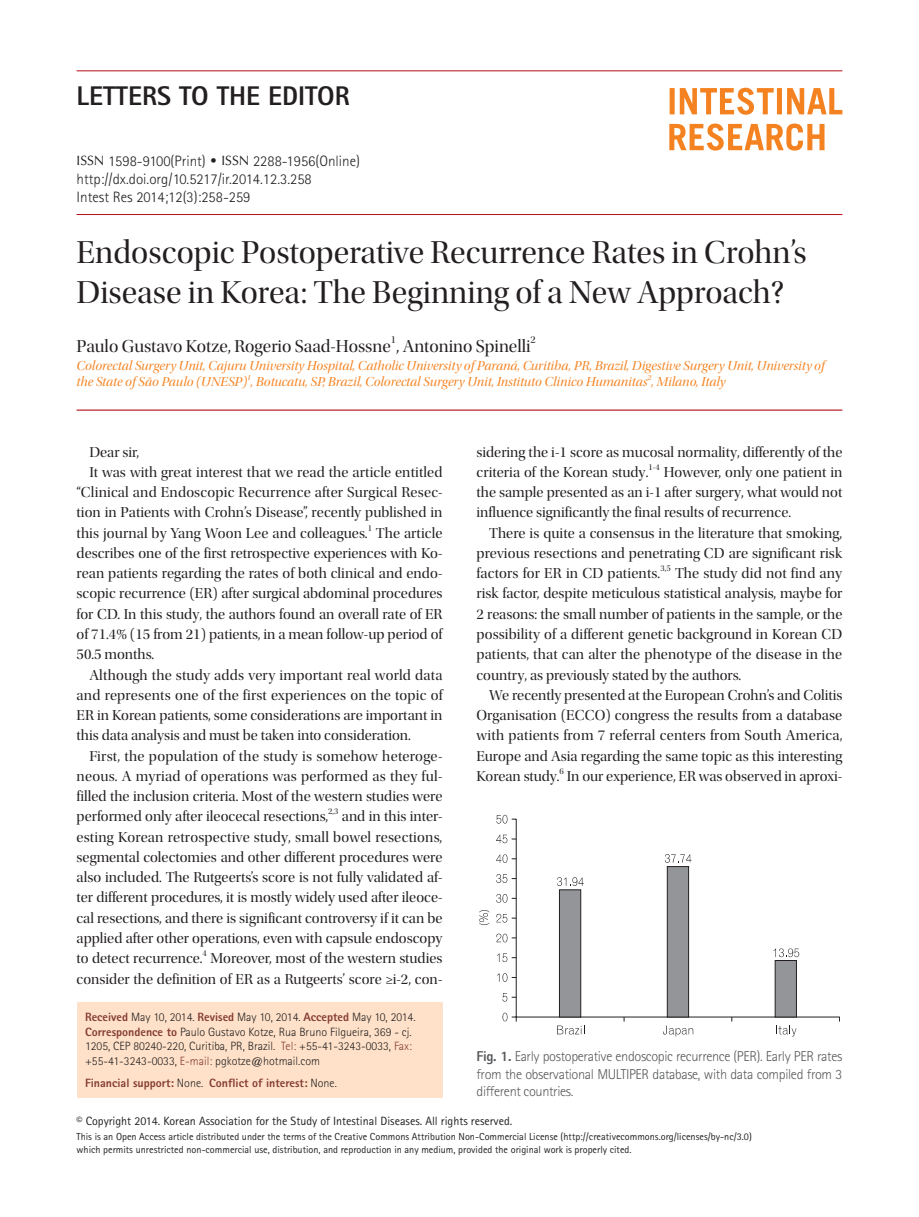
<style>
.page{position:relative;width:919px;height:1217px;background:#fff}
.page>*{position:absolute;margin:0;border:0;box-sizing:border-box;transform-origin:0 0}
.영문제목{font:33px/39.6px "Utopia Std Disp";color:#231f20}
.논문종류{font:800 27px "Rotis Sans Serif Std";color:#231f20}
.영문이름{font:18px "Utopia Std Disp";color:#231f20}
.영문본문{font:15px/20.2px "Utopia Std Disp";color:#231f20;text-align:justify}
.s0{font:300 15px "Rotis Sans Serif Std";color:#231f20}
.영문-그림{font:300 14.25px/17.1px "Rotis Sans Serif Std";letter-spacing:-.025em;color:#57585a;text-align:justify}
.영문소속{font:13.5px/16.2px "Utopia Std Disp It";color:#f58220}
.교신저자{font:300 12px/14.4px "Rotis Sans Serif Std";color:#231f20;text-align:justify}
.copyright{font:12px "Rotis Sans Serif Std";color:#231f20}
.교신저자-2{font:800 12px "Rotis Sans Serif Std";color:#843c2f}
.영문이름-2{font:10.5px "Utopia Std Disp";color:#231f20}
.copyright-2{font:10.2px/12.3px "Rotis Sans Serif Std";color:#231f20}
.영문본문-2{font:8.7px "Utopia Std Disp";color:#231f20}
.영문소속-2{font:7.8px "Utopia Std Disp It";color:#f58220}
.s1{font-family:"Optima LT Std";font-weight:400;font-size:13.5px}
.s2{font-weight:800;color:#843c2f}
.s3{color:#843c2f}
.s4{font-weight:300;color:#231f20}
.s5{font-weight:800}
</style>
<div class="page">
<div style="left:77px;top:1002px;width:365px;height:95px;background:#fee1c8"></div>
<hr style="left:77px;top:70px;width:765px;height:1px;background:#b50e16">
<hr style="left:77px;top:214px;width:765px;height:1px;background:#b50e16">
<svg style="left:669px;top:123px;width:155px;height:27px"></svg>
<svg style="left:669px;top:88px;width:173px;height:27px"></svg>
<hr style="left:77px;top:409px;width:765px;height:1px;background:#b50e16">
<svg style="left:511px;top:818px;width:328px;height:199px"></svg>
<svg style="left:557px;top:1025px;width:28px;height:9px"></svg>
<svg style="left:663px;top:1025px;width:30px;height:11px"></svg>
<svg style="left:776px;top:1025px;width:20px;height:11px"></svg>
<svg style="left:496px;top:814px;width:11px;height:9px"></svg>
<svg style="left:502px;top:1012px;width:5px;height:9px"></svg>
<div style="left:559px;top:889px;width:22px;height:128px;background:#939598;border:1px solid #231f20"></div>
<svg style="left:496px;top:834px;width:20px;height:9px"></svg>
<svg style="left:496px;top:854px;width:20px;height:8px"></svg>
<svg style="left:496px;top:873px;width:20px;height:9px"></svg>
<svg style="left:496px;top:893px;width:20px;height:9px"></svg>
<svg style="left:496px;top:913px;width:20px;height:9px"></svg>
<svg style="left:497px;top:953px;width:19px;height:8px"></svg>
<svg style="left:496px;top:933px;width:20px;height:9px"></svg>
<svg style="left:497px;top:972px;width:19px;height:9px"></svg>
<svg style="left:502px;top:992px;width:14px;height:9px"></svg>
<div style="left:666px;top:865px;width:23px;height:152px;background:#939598;border:1px solid #231f20"></div>
<div style="left:774px;top:959px;width:22px;height:58px;background:#939598;border:1px solid #231f20"></div>
<svg style="left:557px;top:877px;width:26px;height:8px"></svg>
<svg style="left:665px;top:853px;width:26px;height:9px"></svg>
<svg style="left:773px;top:948px;width:26px;height:8px"></svg>
<svg style="left:479px;top:910px;width:10px;height:14px"></svg>
<p class="논문종류" style="left:77px;top:79px;width:275px">LETTERS TO THE EDITOR</p>
<p class="s0" style="left:77px;top:152px;width:285px"><span class="s1">ISSN</span> 1598-9100(Print) <span class="s1">• ISSN</span> 2288-1956(Online)</p>
<p class="s0" style="left:77px;top:170px;width:237px">http://dx.doi.org/10.5217/ir.2014.12.3.258</p>
<p class="s0" style="left:77px;top:188px;width:175px">Intest Res 2014;12(3):258-259</p>
<p class="영문제목" style="left:77px;top:233px;width:731px">Endoscopic Postoperative Recurrence Rates in Crohn’s<br>Disease in Korea: The Beginning of a New Approach?</p>
<p class="영문이름" style="left:77px;top:336px;width:455px">Paulo Gustavo Kotze, Rogerio Saad-Hossne , Antonino Spinelli</p>
<p class="영문이름-2" style="left:391px;top:334px;width:7px">1</p>
<p class="영문이름-2" style="left:530px;top:334px;width:7px">2</p>
<p class="영문소속" style="left:77px;top:357px;width:749px">Colorectal Surgery Unit, Cajuru University Hospital, Catholic University of Paraná, Curitiba, PR, Brazil, Digestive Surgery Unit, University of the State of São Paulo (UNESP) , Botucatu, SP, Brazil, Colorectal Surgery Unit, Instituto Clinico Humanitas , Milano, Italy</p>
<p class="영문소속-2" style="left:247px;top:373px;width:5px">1</p>
<p class="영문소속-2" style="left:647px;top:373px;width:5px">2</p>
<p class="영문본문" style="left:89px;top:442px;width:51px">Dear sir,</p>
<p class="영문본문" style="left:77px;top:462px;width:367px;text-indent:13px">It was with great interest that we read the article entitled “Clinical and Endoscopic Recurrence after Surgical Resec&shy;tion in Patients with Crohn’s Disease”, recently published in this journal by Yang Woon Lee and colleagues.</p>
<p class="영문본문-2" style="left:367px;top:523px;width:6px">1</p>
<p class="영문본문" style="left:77px;top:523px;width:367px;text-indent:299px">The article describes one of the first retrospective experiences with Ko&shy;rean patients regarding the rates of both clinical and endo&shy;scopic recurrence (ER) after surgical abdominal procedures for CD. In this study, the authors found an overall rate of ER of 71.4% (15 from 21) patients, in a mean follow-up period of 50.5 months.</p>
<p class="영문본문" style="left:77px;top:664px;width:367px;text-indent:13px">Although the study adds very important real world data and represents one of the first experiences on the topic of ER in Korean patients, some considerations are important in this data analysis and must be taken into consideration.</p>
<p class="영문본문" style="left:77px;top:745px;width:367px;text-indent:13px">First, the population of the study is somehow heteroge&shy;neous. A myriad of operations was performed as they ful&shy;filled the inclusion criteria. Most of the western studies were performed only after ileocecal resections,</p>
<p class="영문본문-2" style="left:328px;top:806px;width:12px">2,3</p>
<p class="영문본문" style="left:77px;top:806px;width:367px;text-indent:265px">and in this inter&shy;esting Korean retrospective study, small bowel resections, segmental colectomies and other different procedures were also included. The Rutgeerts’s score is not fully validated af&shy;ter different procedures, it is mostly widely used after ileoce&shy;cal resections, and there is significant controversy if it can be applied after other operations, even with capsule endoscopy to detect recurrence.</p>
<p class="영문본문-2" style="left:203px;top:948px;width:6px">4</p>
<p class="영문본문" style="left:77px;top:948px;width:367px;text-align:right">Moreover, most of the western studies<br>consider the definition of ER as a Rutgeerts’ score ≥i-2, con-</p>
<p class="교신저자" style="left:85px;top:1009px;width:332px"><span class="s2">Received</span> May 10, 2014. <span class="s2">Revised</span> May 10, 2014. <span class="s2">Accepted</span> May 10, 2014.</p>
<p class="교신저자" style="left:85px;top:1024px;width:328px"><span class="s2">Correspondence to</span> Paulo Gustavo Kotze, Rua Bruno Filgueira, 369 - cj.<br>1205, CEP 80240-220, Curitiba, PR, Brazil. <span class="s3">Tel:</span> +55-41-3243-0033, <span class="s3">Fax: </span>+55-41-3243-0033, <span class="s3">E-mail:</span> pgkotze@hotmail.com</p>
<p class="교신저자-2" style="left:85px;top:1075px;width:253px">Financial support: <span class="s4">None.</span> Conflict of interest: <span class="s4">None.</span></p>
<p class="영문본문" style="left:476px;top:442px;width:367px">sidering the i-1 score as mucosal normality, differently of the criteria of the Korean study.</p>
<p class="영문본문-2" style="left:648px;top:462px;width:13px">1-4</p>
<p class="영문본문" style="left:476px;top:462px;width:367px;text-indent:187px">However, only one patient in the sample presented as an i-1 after surgery, what would not influence significantly the final results of recurrence.</p>
<p class="영문본문" style="left:476px;top:523px;width:367px;text-indent:13px">There is quite a consensus in the literature that smoking, previous resections and penetrating CD are significant risk factors for ER in CD patients.</p>
<p class="영문본문-2" style="left:660px;top:563px;width:12px">3,5</p>
<p class="영문본문" style="left:476px;top:563px;width:367px;text-indent:198px">The study did not find any risk factor, despite meticulous statistical analysis, maybe for 2 reasons: the small number of patients in the sample, or the possibility of a different genetic background in Korean CD patients, that can alter the phenotype of the disease in the country, as previously stated by the authors.</p>
<p class="영문본문" style="left:476px;top:685px;width:367px;text-indent:13px">We recently presented at the European Crohn’s and Colitis Organisation (ECCO) congress the results from a database with patients from 7 referral centers from South America, Europe and Asia regarding the same topic as this interesting Korean study.</p>
<p class="영문본문-2" style="left:559px;top:766px;width:6px">6</p>
<p class="영문본문" style="left:566px;top:766px;width:277px">In our experience, ER was observed in aproxi-</p>
<p class="영문-그림" style="left:476px;top:1047px;width:367px"><span class="s5">Fig. 1.</span> Early postoperative endoscopic recurrence (PER). Early PER rates from the observational MULTIPER database, with data compiled from 3 different countries.</p>
<p class="copyright" style="left:77px;top:1113px;width:437px">© Copyright 2014. Korean Association for the Study of Intestinal Diseases. All rights reserved.</p>
<p class="copyright-2" style="left:77px;top:1130px;width:676px">This is an Open Access article distributed under the terms of the Creative Commons Attribution Non-Commercial License (http://creativecommons.org/licenses/by-nc/3.0) which permits unrestricted non-commercial use, distribution, and reproduction in any medium, provided the original work is properly cited.</p>
</div>
